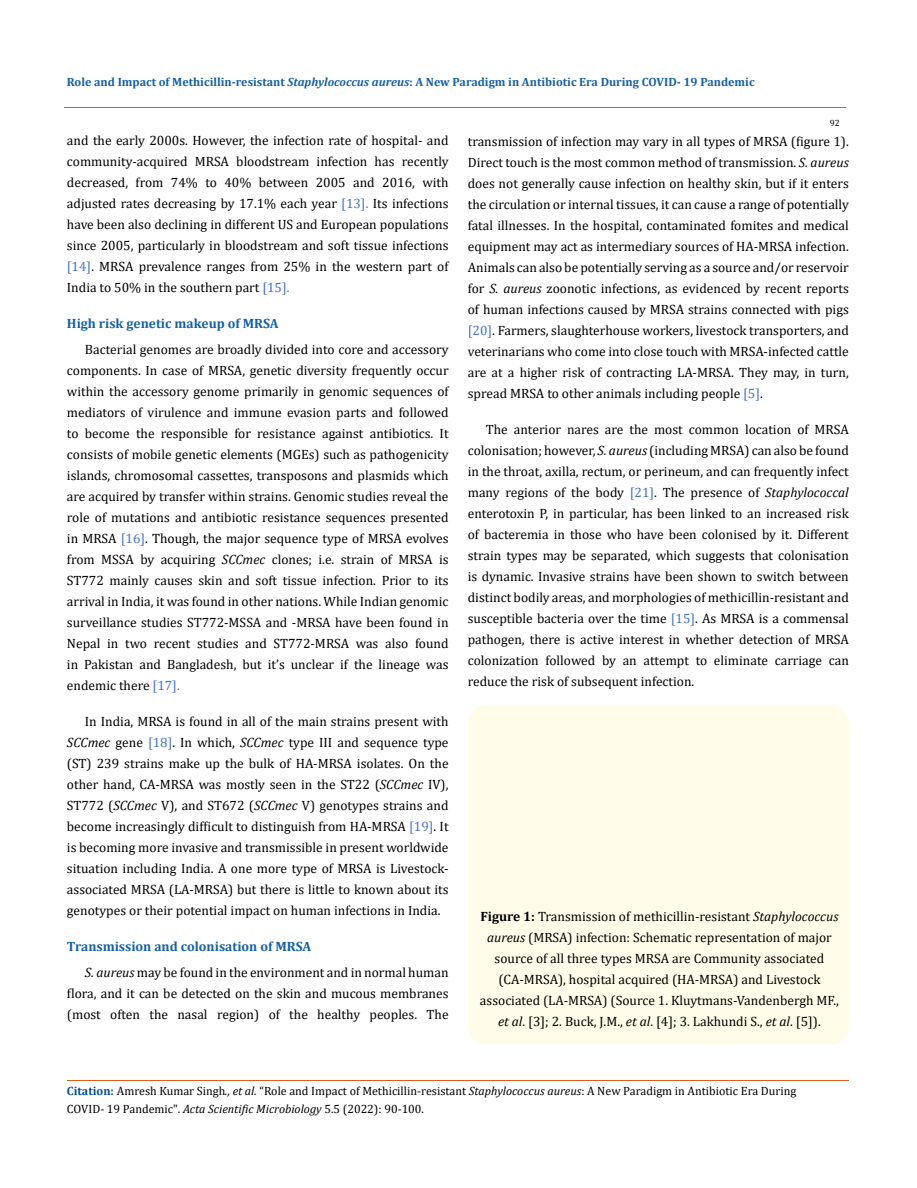
<style>
.page{position:relative;width:917px;height:1188px;background:#fff}
.page>*{position:absolute;margin:0;border:0;box-sizing:border-box;transform-origin:0 0}
.t1{font:13.5px/21px "Cambria";color:#000;text-align:justify}
.t2{font:700 13.5px "Cambria";color:#1560a6}
.t3{font:12px/18px "Cambria";color:#000}
.t4{font:700 12px "Cambria";color:#1560a6}
.t5{font:9px "Cambria";color:#000}
.s1{font-style:italic}
.s2{color:#4472c4}
.s3{font-weight:700;color:#1560a6}
.s4{font-weight:700}
.s5{font-weight:700;color:#035089}
</style>
<div class="page">
<div style="left:468px;top:705px;width:380px;height:340px;background:#fffde9;border-radius:18px"></div>
<hr style="left:64px;top:108px;width:781px;height:1px;background:#e05d1a">
<hr style="left:67px;top:1080px;width:781px;height:1px;background:#e05d1a">
<p class="t4" style="left:67px;top:73px;width:689px">Role and Impact of Methicillin-resistant <span class="s1">Staphylococcus aureus</span>: A New Paradigm in Antibiotic Era During COVID- 19 Pandemic</p>
<p class="t5" style="left:829px;top:118px;width:11px">92</p>
<p class="t1" style="left:67px;top:130px;width:383px">and the early 2000s. However, the infection rate of hospital- and community-acquired MRSA bloodstream infection has recently decreased, from 74% to 40% between 2005 and 2016, with adjusted rates decreasing by 17.1% each year <span class="s2">[13].</span> Its infections have been also declining in different US and European populations since 2005, particularly in bloodstream and soft tissue infections <span class="s2">[14]</span>. MRSA prevalence ranges from 25% in the western part of India to 50% in the southern part <span class="s2">[15].</span></p>
<p class="t2" style="left:67px;top:314px;width:213px">High risk genetic makeup of MRSA</p>
<p class="t1" style="left:67px;top:339px;width:383px;text-indent:18px">Bacterial genomes are broadly divided into core and accessory components. In case of MRSA, genetic diversity frequently occur within the accessory genome primarily in genomic sequences of mediators of virulence and immune evasion parts and followed to become the responsible for resistance against antibiotics. It consists of mobile genetic elements (MGEs) such as pathogenicity islands, chromosomal cassettes, transposons and plasmids which are acquired by transfer within strains. Genomic studies reveal the role of mutations and antibiotic resistance sequences presented in MRSA <span class="s2">[16]</span>. Though, the major sequence type of MRSA evolves from MSSA by acquiring <span class="s1">SCCmec</span> clones; i.e. strain of MRSA is ST772 mainly causes skin and soft tissue infection. Prior to its arrival in India, it was found in other nations. While Indian genomic surveillance studies ST772-MSSA and -MRSA have been found in Nepal in two recent studies and ST772-MRSA was also found in Pakistan and Bangladesh, but it’s unclear if the lineage was endemic there <span class="s2">[17].</span></p>
<p class="t1" style="left:67px;top:711px;width:383px;text-indent:18px">In India, MRSA is found in all of the main strains present with <span class="s1">SCCmec</span> gene <span class="s2">[18]</span>. In which, <span class="s1">SCCmec</span> type III and sequence type (ST) 239 strains make up the bulk of HA-MRSA isolates. On the other hand, CA-MRSA was mostly seen in the ST22 (<span class="s1">SCCmec</span> IV), ST772 (<span class="s1">SCCmec</span> V), and ST672 (<span class="s1">SCCmec</span> V) genotypes strains and become increasingly difficult to distinguish from HA-MRSA <span class="s2">[19]</span>. It is becoming more invasive and transmissible in present worldwide situation including India. A one more type of MRSA is Livestock&shy;associated MRSA (LA-MRSA) but there is little to known about its genotypes or their potential impact on human infections in India.</p>
<p class="t1" style="left:85px;top:934px;width:365px;line-height:25.5px;text-indent:-18px"><span class="s3">Transmission and colonisation of MRSA<br></span><span class="s1">S. aureus</span> may be found in the environment and in normal human</p>
<p class="t1" style="left:67px;top:982px;width:383px">flora, and it can be detected on the skin and mucous membranes (most often the nasal region) of the healthy peoples. The</p>
<p class="t1" style="left:468px;top:130px;width:382px">transmission of infection may vary in all types of MRSA (figure 1).<br>Direct touch is the most common method of transmission. <span class="s1">S. aureus </span>does not generally cause infection on healthy skin, but if it enters the circulation or internal tissues, it can cause a range of potentially fatal illnesses. In the hospital, contaminated fomites and medical equipment may act as intermediary sources of HA-MRSA infection.<br>Animals can also be potentially serving as a source and/or reservoir for <span class="s1">S. aureus</span> zoonotic infections, as evidenced by recent reports of human infections caused by MRSA strains connected with pigs <span class="s2">[20]</span>. Farmers, slaughterhouse workers, livestock transporters, and veterinarians who come into close touch with MRSA-infected cattle are at a higher risk of contracting LA-MRSA. They may, in turn, spread MRSA to other animals including people <span class="s2">[5]</span>.</p>
<p class="t1" style="left:468px;top:418px;width:382px;text-indent:18px">The anterior nares are the most common location of MRSA colonisation; however, <span class="s1">S. aureus</span> (including MRSA) can also be found in the throat, axilla, rectum, or perineum, and can frequently infect many regions of the body <span class="s2">[21]</span>. The presence of <span class="s1">Staphylococcal </span>enterotoxin P, in particular, has been linked to an increased risk of bacteremia in those who have been colonised by it. Different strain types may be separated, which suggests that colonisation is dynamic. Invasive strains have been shown to switch between distinct bodily areas, and morphologies of methicillin-resistant and susceptible bacteria over the time <span class="s2">[15]</span>. As MRSA is a commensal pathogen, there is active interest in whether detection of MRSA colonization followed by an attempt to eliminate carriage can reduce the risk of subsequent infection.</p>
<p class="t1" style="left:480px;top:906px;width:360px;text-align:center"><span class="s4">Figure 1:</span> Transmission of methicillin-resistant <span class="s1">Staphylococcus aureus</span> (MRSA) infection: Schematic representation of major source of all three types MRSA are Community associated (CA-MRSA), hospital acquired (HA-MRSA) and Livestock associated (LA-MRSA) (Source 1. Kluytmans-Vandenbergh MF., <span class="s1">et al</span>. [3]; 2. Buck, J.M., <span class="s1">et al</span>. [4]; 3. Lakhundi S., <span class="s1">et al</span>. [5]).</p>
<p class="t3" style="left:67px;top:1082px;width:731px"><span class="s5">Citation:</span> Amresh Kumar Singh<span class="s1">., et al.</span> “Role and Impact of Methicillin-resistant <span class="s1">Staphylococcus aureus</span>: A New Paradigm in Antibiotic Era During<br>COVID- 19 Pandemic". <span class="s1">Acta Scientific Microbiology</span> 5.5 (2022): 90-100.</p>
</div>
